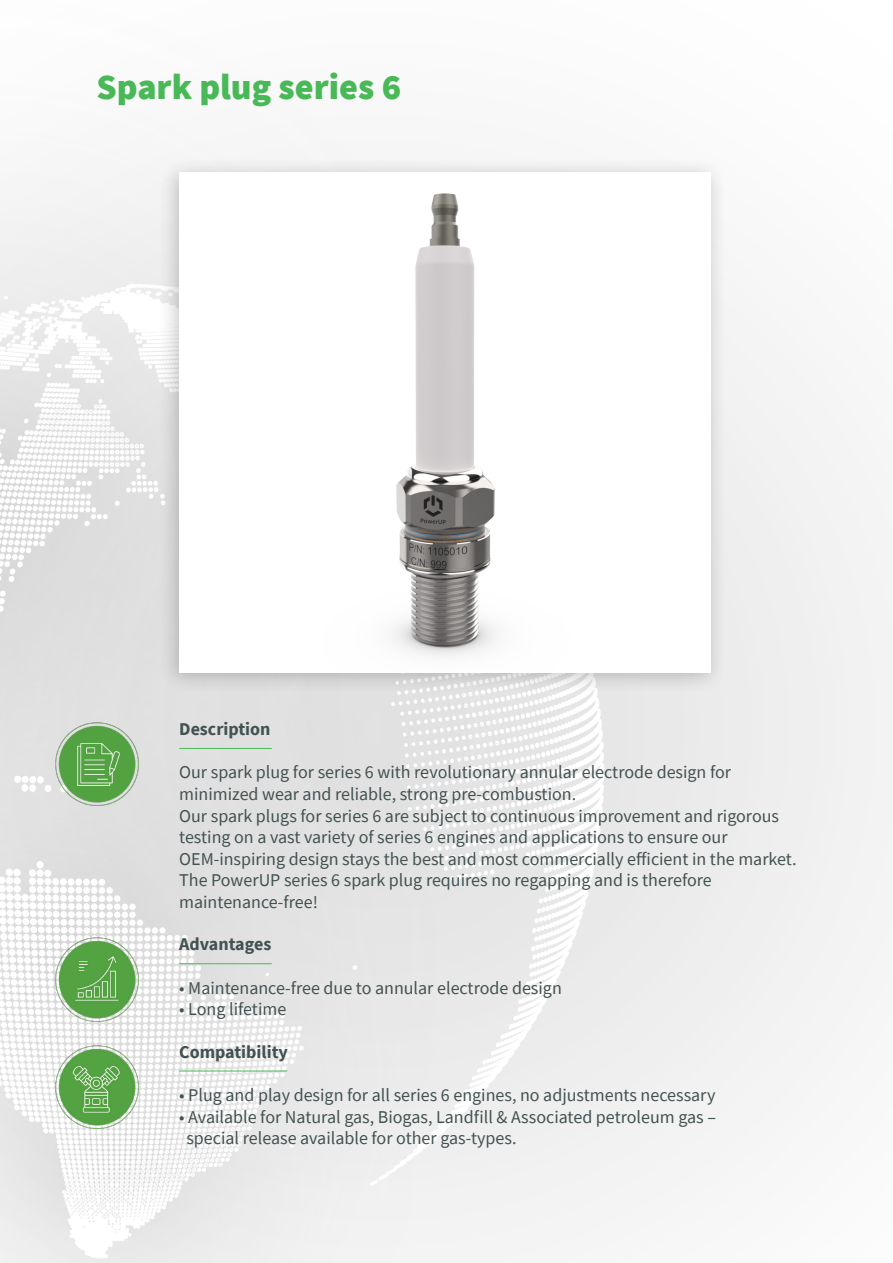
<style>
.page{position:relative;width:893px;height:1263px;background:#fff}
.page>*{position:absolute;margin:0;border:0;box-sizing:border-box;transform-origin:0 0}
.t1{font:900 36px "Source Sans Pro";color:#49b857}
.t2{font:18px/21.6px "Source Sans Pro";color:#435151}
.t3{font:700 18px "Source Sans Pro";color:#435151}
</style>
<div class="page">
<img style="left:0;top:164px;width:893px;height:1099px">
<img style="left:54px;top:937px;width:85px;height:85px">
<img style="left:54px;top:722px;width:85px;height:85px">
<img style="left:54px;top:1044px;width:85px;height:85px">
<div style="left:158px;top:156px;width:569px;height:538px;background:#231f20;opacity:.25"></div>
<img style="left:179px;top:172px;width:532px;height:501px">
<hr style="left:179px;top:748px;width:93px;height:1px;background:#49b857">
<hr style="left:179px;top:963px;width:93px;height:1px;background:#49b857">
<hr style="left:179px;top:1071px;width:108px;height:1px;background:#49b857">
<p class="t1" style="left:97px;top:63px;width:306px">Spark plug series 6</p>
<p class="t3" style="left:179px;top:717px;width:93px">Description</p>
<p class="t2" style="left:179px;top:761px;width:553px">Our spark plug for series 6 with revolutionary annular electrode design for</p>
<p class="t2" style="left:179px;top:783px;width:398px">minimized wear and reliable, strong pre-combustion.</p>
<p class="t2" style="left:179px;top:805px;width:601px">Our spark plugs for series 6 are subject to continuous improvement and rigorous testing on a vast variety of series 6 engines and applications to ensure our</p>
<p class="t2" style="left:179px;top:848px;width:619px">OEM-inspiring design stays the best and most commercially efficient in the market.</p>
<p class="t2" style="left:179px;top:869px;width:534px">The PowerUP series 6 spark plug requires no regapping and is therefore</p>
<p class="t2" style="left:179px;top:891px;width:140px">maintenance-free!</p>
<p class="t3" style="left:179px;top:932px;width:94px">Advantages</p>
<p class="t2" style="left:179px;top:977px;width:384px">• Maintenance-free due to annular electrode design</p>
<p class="t2" style="left:179px;top:998px;width:109px">• Long lifetime</p>
<p class="t3" style="left:179px;top:1039px;width:110px">Compatibility</p>
<p class="t2" style="left:179px;top:1084px;width:538px">• Plug and play design for all series 6 engines, no adjustments necessary</p>
<p class="t2" style="left:179px;top:1106px;width:538px">• Available for Natural gas, Biogas, Landfill &amp; Associated petroleum gas –</p>
<p class="t2" style="left:186px;top:1127px;width:332px">special release available for other gas-types.</p>
</div>
